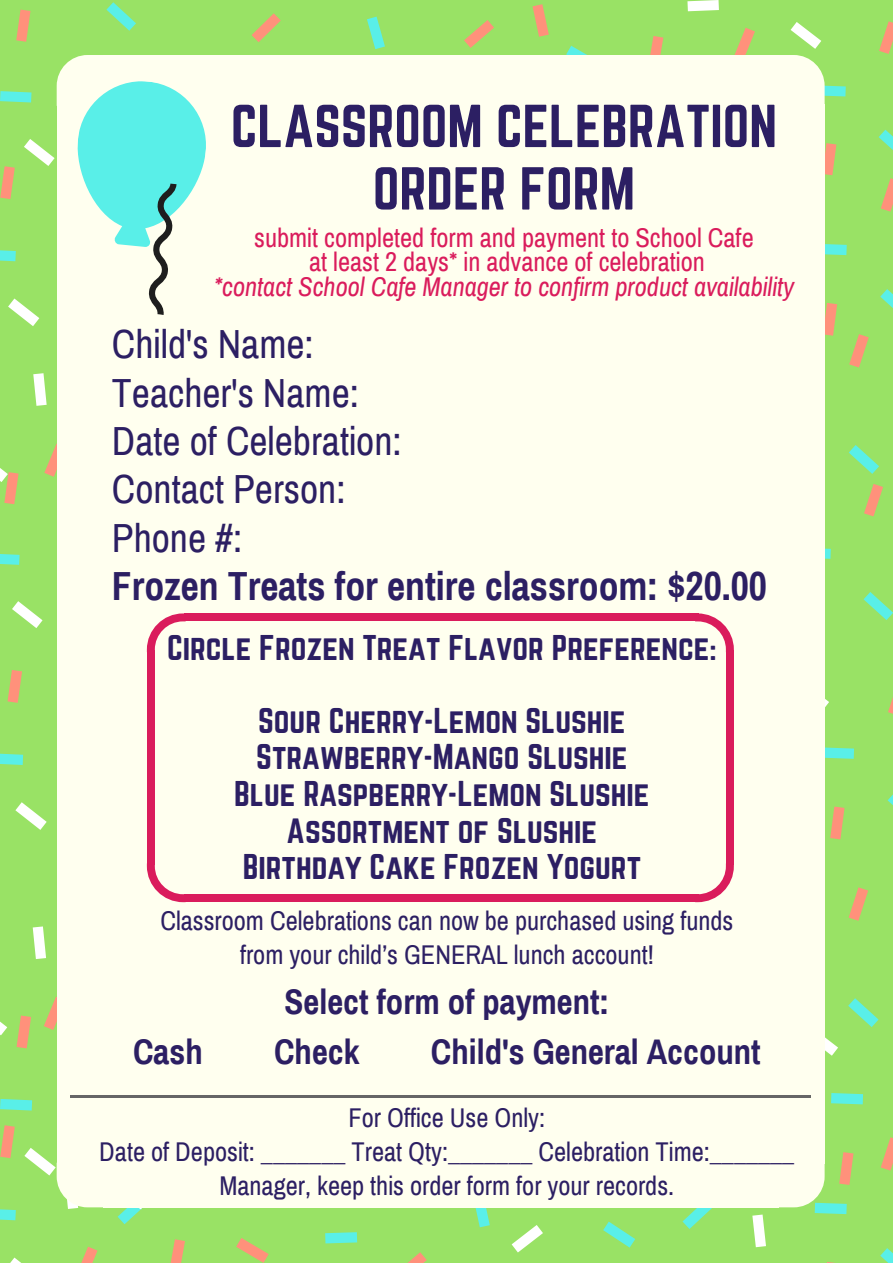
<style>
.page{position:relative;width:893px;height:1263px;background:#99e265}
.page>*{position:absolute;margin:0;border:0;box-sizing:border-box;transform-origin:0 0}
.t1{font:52.95px/62.5px "Norwester";color:#2c1f63;text-align:center}
.t2{font:39.75px/48.4px "Archivo Narrow";color:#2c1f63}
.t3{font:700 39.75px "Archivo Narrow";color:#2c1f63}
.t4{font:700 34.72px "Archivo Narrow";color:#2c1f63}
.t5{font:31.42px/36.6px "Norwester";color:#2c1f63;text-align:center}
.t6{font:26.47px/34.3px "Archivo Narrow";color:#2c1f63;text-align:center}
.t7{font:26.47px/24.2px "Archivo Narrow";color:#da1c5c;text-align:center}
.t8{font:italic 26.47px "Archivo Narrow";color:#da1c5c}
</style>
<div class="page">
<svg style="left:881px;top:178px;width:12px;height:34px"></svg>
<svg style="left:825px;top:303px;width:12px;height:33px"></svg>
<svg style="left:825px;top:244px;width:22px;height:11px"></svg>
<svg style="left:880px;top:289px;width:13px;height:19px"></svg>
<svg style="left:252px;top:13px;width:29px;height:29px"></svg>
<svg style="left:367px;top:17px;width:18px;height:32px"></svg>
<svg style="left:16px;top:10px;width:14px;height:32px"></svg>
<svg style="left:106px;top:2px;width:30px;height:29px"></svg>
<svg style="left:532px;top:4px;width:17px;height:33px"></svg>
<svg style="left:650px;top:36px;width:13px;height:19px"></svg>
<svg style="left:566px;top:46px;width:21px;height:9px"></svg>
<svg style="left:734px;top:28px;width:21px;height:27px"></svg>
<svg style="left:687px;top:0;width:32px;height:11px"></svg>
<svg style="left:879px;top:21px;width:14px;height:33px"></svg>
<svg style="left:464px;top:20px;width:30px;height:28px"></svg>
<svg style="left:791px;top:22px;width:30px;height:27px"></svg>
<svg style="left:825px;top:143px;width:11px;height:33px"></svg>
<svg style="left:879px;top:130px;width:14px;height:20px"></svg>
<svg style="left:33px;top:373px;width:14px;height:33px"></svg>
<svg style="left:44px;top:443px;width:13px;height:34px"></svg>
<svg style="left:849px;top:334px;width:20px;height:33px"></svg>
<svg style="left:849px;top:445px;width:30px;height:29px"></svg>
<svg style="left:12px;top:601px;width:31px;height:27px"></svg>
<svg style="left:0;top:468px;width:19px;height:36px"></svg>
<svg style="left:0;top:554px;width:20px;height:11px"></svg>
<svg style="left:864px;top:484px;width:19px;height:32px"></svg>
<svg style="left:825px;top:548px;width:6px;height:11px"></svg>
<svg style="left:863px;top:592px;width:30px;height:28px"></svg>
<svg style="left:170px;top:1239px;width:15px;height:24px"></svg>
<svg style="left:236px;top:1238px;width:33px;height:25px"></svg>
<svg style="left:81px;top:1247px;width:17px;height:16px"></svg>
<svg style="left:325px;top:1232px;width:32px;height:11px"></svg>
<svg style="left:408px;top:1252px;width:19px;height:11px"></svg>
<svg style="left:10px;top:1257px;width:11px;height:6px"></svg>
<svg style="left:473px;top:1207px;width:17px;height:20px"></svg>
<svg style="left:603px;top:1221px;width:32px;height:26px"></svg>
<svg style="left:881px;top:1137px;width:12px;height:34px"></svg>
<svg style="left:512px;top:1225px;width:31px;height:27px"></svg>
<svg style="left:880px;top:1248px;width:13px;height:15px"></svg>
<svg style="left:33px;top:926px;width:13px;height:33px"></svg>
<svg style="left:849px;top:887px;width:19px;height:34px"></svg>
<svg style="left:825px;top:1037px;width:13px;height:19px"></svg>
<svg style="left:848px;top:998px;width:30px;height:29px"></svg>
<svg style="left:15px;top:802px;width:32px;height:28px"></svg>
<svg style="left:8px;top:670px;width:14px;height:33px"></svg>
<svg style="left:0;top:753px;width:23px;height:12px"></svg>
<svg style="left:888px;top:697px;width:5px;height:17px"></svg>
<svg style="left:825px;top:699px;width:4px;height:8px"></svg>
<svg style="left:830px;top:806px;width:14px;height:33px"></svg>
<svg style="left:825px;top:747px;width:29px;height:12px"></svg>
<svg style="left:888px;top:794px;width:5px;height:11px"></svg>
<svg style="left:778px;top:55px;width:68px;height:49px"></svg>
<div style="left:777px;top:104px;width:48px;height:1060px;background:#ffffef"></div>
<div style="left:103px;top:104px;width:675px;height:1060px;background:#ffffef"></div>
<div style="left:103px;top:55px;width:675px;height:51px;background:#ffffef"></div>
<div style="left:57px;top:104px;width:47px;height:1060px;background:#ffffef"></div>
<div style="left:103px;top:1163px;width:675px;height:44px;background:#ffffef"></div>
<svg style="left:0;top:997px;width:164px;height:227px"></svg>
<svg style="left:682px;top:1093px;width:181px;height:154px"></svg>
<svg style="left:146px;top:613px;width:40px;height:39px"></svg>
<svg style="left:695px;top:613px;width:39px;height:39px"></svg>
<div style="left:184px;top:613px;width:514px;height:8px;background:#da1c5c"></div>
<div style="left:147px;top:651px;width:8px;height:214px;background:#da1c5c"></div>
<div style="left:184px;top:894px;width:514px;height:8px;background:#da1c5c"></div>
<svg style="left:146px;top:863px;width:38px;height:39px"></svg>
<div style="left:726px;top:651px;width:8px;height:214px;background:#da1c5c"></div>
<svg style="left:695px;top:863px;width:39px;height:40px"></svg>
<svg style="left:0;top:55px;width:206px;height:271px"></svg>
<hr style="left:70px;top:1095px;width:16px;height:3px;background:#666">
<hr style="left:794px;top:1095px;width:17px;height:3px;background:#666">
<hr style="left:86px;top:1095px;width:113px;height:3px;background:#666">
<hr style="left:199px;top:1095px;width:113px;height:3px;background:#666">
<hr style="left:312px;top:1095px;width:114px;height:3px;background:#666">
<hr style="left:425px;top:1095px;width:114px;height:3px;background:#666">
<hr style="left:539px;top:1095px;width:113px;height:3px;background:#666">
<hr style="left:652px;top:1095px;width:113px;height:3px;background:#666">
<hr style="left:765px;top:1095px;width:30px;height:3px;background:#666">
<h1 class="t1" style="left:231px;top:97px;width:548px">CLASSROOM CELEBRATION<br>ORDER FORM</h1>
<p class="t7" style="left:254px;top:226px;width:501px">submit completed form and payment to School Cafe at least 2 days* in advance of celebration</p>
<p class="t8" style="left:214px;top:272px;width:582px">*contact School Cafe Manager to confirm product availability</p>
<h2 class="t2" style="left:112px;top:321px;width:291px">Child's Name:<br>Teacher's Name:<br>Date of Celebration:<br>Contact Person:<br>Phone #:</h2>
<h2 class="t3" style="left:112px;top:565px;width:657px">Frozen Treats for entire classroom: $20.00</h2>
<p class="t5" style="left:167px;top:630px;width:551px">Circle Frozen Treat Flavor Preference:</p>
<p class="t5" style="left:234px;top:703px;width:417px">Sour Cherry-Lemon Slushie<br>Strawberry-Mango Slushie<br>Blue Raspberry-Lemon Slushie<br>Assortment of Slushie<br>Birthday Cake Frozen Yogurt</p>
<p class="t6" style="left:160px;top:903px;width:575px;line-height:34.9px">Classroom Celebrations can now be purchased using funds from your child’s GENERAL lunch account!</p>
<h3 class="t4" style="left:285px;top:984px;width:326px">Select form of payment:</h3>
<h3 class="t4" style="left:133px;top:1033px;width:71px">Cash</h3>
<h3 class="t4" style="left:274px;top:1033px;width:87px">Check</h3>
<h3 class="t4" style="left:431px;top:1033px;width:331px">Child's General Account</h3>
<p class="t6" style="left:99px;top:1101px;width:697px">For Office Use Only:<br>Date of Deposit: _______ Treat Qty:_______ Celebration Time:_______<br>Manager, keep this order form for your records.</p>
</div>
